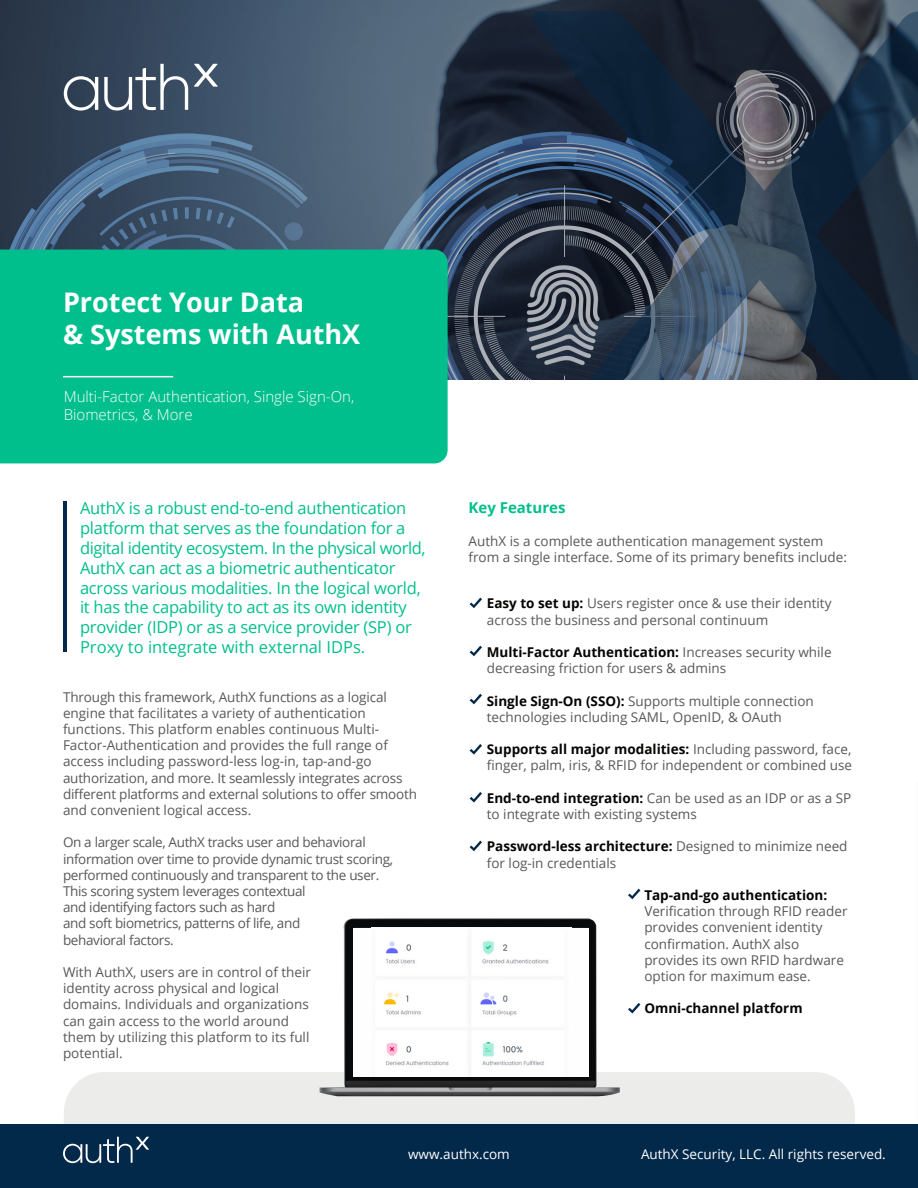
<style>
.page{position:relative;width:918px;height:1188px;background:#fff}
.page>*{position:absolute;margin:0;border:0;box-sizing:border-box;transform-origin:0 0}
.t1{font:700 27px/32.4px "Open Sans";color:#fff}
.t2{font:16.5px/19.8px "Open Sans";letter-spacing:-.015em;color:#00bf8c}
.t3{font:300 15px/18px "Open Sans";color:#fff}
.t4{font:700 15px "Open Sans";color:#00bf8c}
.t5{font:13.5px/16.2px "Open Sans";color:#57585a}
.t6{font:13.5px/16.2px "Open Sans";letter-spacing:-.025em;color:#57585a}
.t7{font:13.5px "Open Sans";color:#fff}
.t8{font:700 13.5px "Open Sans";color:#040503}
.s1{font-weight:700;color:#040503}
</style>
<div class="page">
<img style="left:0;top:0;width:918px;height:380px">
<div style="left:64px;top:1072px;width:791px;height:52px;background:#ececea"></div>
<div style="left:0;top:250px;width:448px;height:213px;background:#00bf8c"></div>
<hr style="left:63px;top:376px;width:110px;height:1px;background:#fff">
<div style="left:1px;top:1124px;width:917px;height:64px;background:#03294a"></div>
<svg style="left:64px;top:76px;width:34px;height:35px"></svg>
<svg style="left:104px;top:64px;width:84px;height:47px"></svg>
<svg style="left:194px;top:64px;width:24px;height:23px"></svg>
<svg style="left:63px;top:1137px;width:86px;height:26px"></svg>
<img style="left:320px;top:918px;width:300px;height:178px">
<div style="left:353px;top:928px;width:235px;height:148px;background:#fefefe"></div>
<img style="left:384px;top:941px;width:165px;height:125px">
<svg style="left:526px;top:11px;width:392px;height:369px"></svg>
<svg style="left:470px;top:598px;width:12px;height:10px"></svg>
<svg style="left:470px;top:646px;width:12px;height:10px"></svg>
<svg style="left:470px;top:694px;width:12px;height:10px"></svg>
<svg style="left:470px;top:744px;width:12px;height:11px"></svg>
<svg style="left:470px;top:792px;width:12px;height:11px"></svg>
<svg style="left:470px;top:841px;width:12px;height:10px"></svg>
<hr style="left:64px;top:502px;width:3px;height:150px;background:#03294a">
<svg style="left:628px;top:889px;width:12px;height:10px"></svg>
<svg style="left:628px;top:1003px;width:12px;height:10px"></svg>
<p class="t1" style="left:63px;top:285px;width:299px">Protect Your Data<br>&amp; Systems with AuthX</p>
<p class="t3" style="left:64px;top:387px;width:292px">Multi-Factor Authentication, Single Sign-On,<br>Biometrics, &amp; More</p>
<p class="t2" style="left:80px;top:498px;width:347px">AuthX is a robust end-to-end authentication platform that serves as the foundation for a digital identity ecosystem. In the physical world, AuthX can act as a biometric authenticator across various modalities. In the logical world, it has the capability to act as its own identity provider (IDP) or as a service provider (SP) or Proxy to integrate with external IDPs.</p>
<p class="t5" style="left:63px;top:688px;width:355px">Through this framework, AuthX functions as a logical engine that facilitates a variety of authentication functions. This platform enables continuous Multi-Factor-Authentication and provides the full range of access including password-less log-in, tap-and-go authorization, and more. It seamlessly integrates across different platforms and external solutions to offer smooth and convenient logical access.</p>
<p class="t6" style="left:63px;top:834px;width:332px">On a larger scale, AuthX tracks user and behavioral information over time to provide dynamic trust scoring, performed continuously and transparent to the user.<br>This scoring system leverages contextual<br>and identifying factors such as hard<br>and soft biometrics, patterns of life, and<br>behavioral factors.</p>
<p class="t5" style="left:63px;top:964px;width:250px">With AuthX, users are in control of their identity across physical and logical domains. Individuals and organizations can gain access to the world around them by utilizing this platform to its full potential.</p>
<p class="t4" style="left:469px;top:497px;width:98px">Key Features</p>
<p class="t5" style="left:469px;top:532px;width:380px">AuthX is a complete authentication management system from a single interface. Some of its primary benefits include:</p>
<p class="t5" style="left:487px;top:595px;width:346px"><span class="s1">Easy to set up:</span> Users register once &amp; use their identity across the business and personal continuum</p>
<p class="t5" style="left:487px;top:644px;width:346px"><span class="s1">Multi-Factor Authentication:</span> Increases security while decreasing friction for users &amp; admins</p>
<p class="t5" style="left:487px;top:692px;width:328px"><span class="s1">Single Sign-On (SSO):</span> Supports multiple connection technologies including SAML, OpenID, &amp; OAuth</p>
<p class="t5" style="left:487px;top:741px;width:367px"><span class="s1">Supports all major modalities:</span> Including password, face, finger, palm, iris, &amp; RFID for independent or combined use</p>
<p class="t5" style="left:487px;top:789px;width:366px"><span class="s1">End-to-end integration:</span> Can be used as an IDP or as a SP to integrate with existing systems</p>
<p class="t5" style="left:487px;top:838px;width:362px"><span class="s1">Password-less architecture:</span> Designed to minimize need for log-in credentials</p>
<p class="t5" style="left:644px;top:887px;width:205px"><span class="s1">Tap-and-go authentication:<br></span>Verification through RFID reader provides convenient identity confirmation. AuthX also provides its own RFID hardware option for maximum ease.</p>
<p class="t8" style="left:644px;top:999px;width:160px">Omni-channel platform</p>
<p class="t7" style="left:408px;top:1145px;width:103px">www.authx.com</p>
<p class="t7" style="left:641px;top:1145px;width:246px">AuthX Security, LLC. All rights reserved.</p>
</div>
